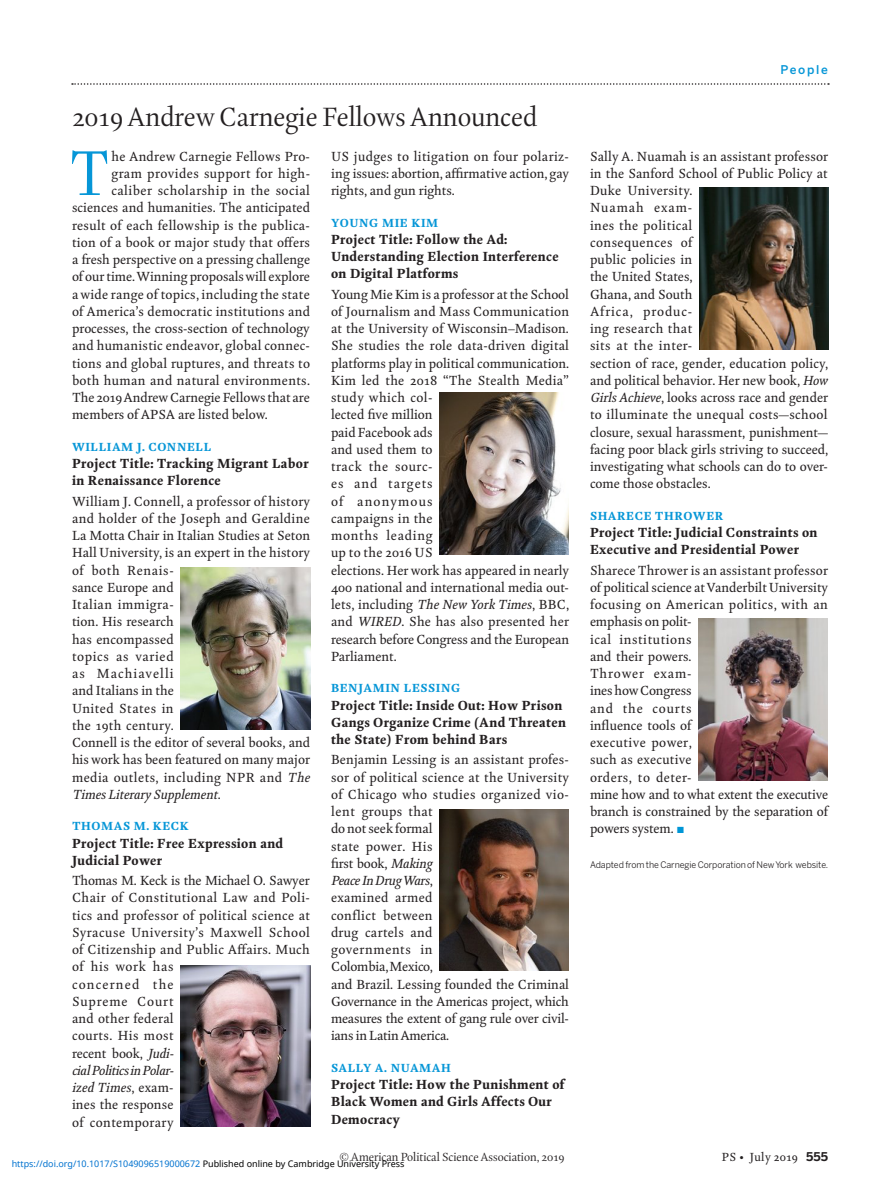
<style>
.page{position:relative;width:891px;height:1188px;background:#fff}
.page>*{position:absolute;margin:0;border:0;box-sizing:border-box;transform-origin:0 0}
._02_Text_3LineDropCa{font:64.65px "Kingfisher Display";color:#0696d7}
.People01_Head{font:27px "Kingfisher Display";letter-spacing:-.005em;color:#231f20}
._01_Text_NoIndent{font:13.5px/17.2px "Kingfisher";letter-spacing:.005em;color:#231f20}
._05_SubheadB{font:800 13.5px/17.2px "Kingfisher";letter-spacing:.025em;color:#231f20}
._02_Text_3LineDropCa-2{font:13.5px "Kingfisher";letter-spacing:.015em;color:#231f20}
._02_Text_3LineDropCa-3{font:13.5px "Kingfisher";letter-spacing:-.005em;color:#231f20}
._02_Text_3LineDropCa-4{font:13.5px "Kingfisher";letter-spacing:-.01em;color:#231f20}
._05_SubheadA{font:800 12px "Kingfisher";letter-spacing:.045em;color:#0696d7}
.t1{font:12px "Kingfisher Display";letter-spacing:-.005em;color:#231f20}
.t2{font:12px "Kingfisher";letter-spacing:.025em;color:#231f20}
.t3{font:500 12px "Benton Sans";letter-spacing:.145em;color:#0696d7}
.t4{font:9px "Noto Sans";color:#0172cf}
._01_Text{font:9px "Benton Sans";letter-spacing:-.005em;color:#231f20}
.s1{font-style:italic}
.s2{font-family:"Times New Roman";color:#0096d6}
.s3{font-family:"Benton Sans";font-weight:700}
.s4{color:#000}
</style>
<div class="page">
<svg style="left:72px;top:83px;width:757px;height:2px"></svg>
<img style="left:181px;top:568px;width:129px;height:161px">
<img style="left:180px;top:965px;width:130px;height:162px">
<img style="left:439px;top:393px;width:130px;height:161px">
<img style="left:439px;top:809px;width:130px;height:162px">
<img style="left:699px;top:188px;width:130px;height:161px">
<img style="left:698px;top:619px;width:130px;height:161px">
<p class="People01_Head" style="left:72px;top:98px;width:467px">2019 Andrew Carnegie Fellows Announced</p>
<p class="_02_Text_3LineDropCa" style="left:69px;top:128px;width:43px">T</p>
<p class="_02_Text_3LineDropCa-2" style="left:111px;top:146px;width:200px">he Andrew Carnegie Fellows Pro-</p>
<p class="_02_Text_3LineDropCa-2" style="left:111px;top:164px;width:200px">gram provides support for high-</p>
<p class="_02_Text_3LineDropCa-2" style="left:111px;top:181px;width:200px">caliber scholarship in the social</p>
<p class="_02_Text_3LineDropCa-2" style="left:72px;top:198px;width:240px">sciences and humanities. The anticipated</p>
<p class="_02_Text_3LineDropCa-2" style="left:72px;top:215px;width:240px">result of each fellowship is the publica-</p>
<p class="_02_Text_3LineDropCa-2" style="left:72px;top:233px;width:240px">tion of a book or major study that offers</p>
<p class="_02_Text_3LineDropCa-3" style="left:72px;top:250px;width:240px">a fresh perspective on a pressing challenge</p>
<p class="_02_Text_3LineDropCa-3" style="left:72px;top:267px;width:240px">of our time. Winning proposals will explore</p>
<p class="_02_Text_3LineDropCa-2" style="left:72px;top:284px;width:239px">a wide range of topics, including the state</p>
<p class="_02_Text_3LineDropCa-2" style="left:72px;top:302px;width:240px">of America’s democratic institutions and</p>
<p class="_02_Text_3LineDropCa-3" style="left:72px;top:319px;width:239px">processes, the cross-section of technology</p>
<p class="_02_Text_3LineDropCa-2" style="left:72px;top:336px;width:240px">and humanistic endeavor, global connec-</p>
<p class="_02_Text_3LineDropCa-2" style="left:72px;top:353px;width:240px">tions and global ruptures, and threats to</p>
<p class="_02_Text_3LineDropCa-2" style="left:72px;top:371px;width:240px">both human and natural environments.</p>
<p class="_02_Text_3LineDropCa-4" style="left:72px;top:388px;width:239px">The 2019 Andrew Carnegie Fellows that are</p>
<p class="_02_Text_3LineDropCa-3" style="left:72px;top:405px;width:197px">members of APSA are listed below.</p>
<p class="_05_SubheadA" style="left:72px;top:438px;width:141px">WILLIAM J. CONNELL</p>
<p class="_05_SubheadB" style="left:72px;top:454px;width:238px">Project Title: Tracking Migrant Labor in Renaissance Florence</p>
<p class="_01_Text_NoIndent" style="left:72px;top:492px;width:240px">William J. Connell, a professor of history and holder of the Joseph and Geraldine<br>La Motta Chair in Italian Studies at Seton<br>Hall University, is an expert in the history of both Renais-<br>sance Europe and<br>Italian immigra-<br>tion. His research<br>has encompassed<br>topics as varied<br>as Machiavelli<br>and Italians in the<br>United States in<br>the 19th century.<br>Connell is the editor of several books, and his work has been featured on many major media outlets, including NPR and <span class="s1">The<br>Times Literary Supplement</span>.</p>
<p class="_05_SubheadA" style="left:72px;top:818px;width:118px">THOMAS M. KECK</p>
<p class="_05_SubheadB" style="left:72px;top:834px;width:213px">Project Title: Free Expression and<br>Judicial Power</p>
<p class="_01_Text_NoIndent" style="left:72px;top:871px;width:240px">Thomas M. Keck is the Michael O. Sawyer<br>Chair of Constitutional Law and Poli&shy;tics and professor of political science at<br>Syracuse University’s Maxwell School of Citizenship and Public Affairs. Much of his work has<br>concerned the<br>Supreme Court<br>and other federal<br>courts. His most<br>recent book, <span class="s1">Judi-<br>cial Politics in Polar-<br>ized Times</span>, exam-<br>ines the response<br>of contemporary</p>
<p class="_01_Text_NoIndent" style="left:331px;top:147px;width:240px;text-align:justify">US judges to litigation on four polariz&shy;ing issues: abortion, affirmative action, gay rights, and gun rights.</p>
<p class="_05_SubheadA" style="left:331px;top:214px;width:109px">YOUNG MIE KIM</p>
<p class="_05_SubheadB" style="left:331px;top:230px;width:229px">Project Title: Follow the Ad:<br>Understanding Election Interference on Digital Platforms</p>
<p class="_01_Text_NoIndent" style="left:331px;top:285px;width:240px">Young Mie Kim is a professor at the School of Journalism and Mass Communication at the University of Wisconsin–Madison.<br>She studies the role data-driven digital platforms play in political communication.<br>Kim led the 2018 “The Stealth Media” study which col-<br>lected five million<br>paid Facebook ads<br>and used them to<br>track the sourc-<br>es and targets<br>of anonymous<br>campaigns in the<br>months leading<br>up to the 2016 US<br>elections. Her work has appeared in nearly<br>400 national and international media out&shy;lets, including <span class="s1">The New York Times</span>, BBC, and <span class="s1">WIRED</span>. She has also presented her research before Congress and the European<br>Parliament.</p>
<p class="_05_SubheadA" style="left:331px;top:680px;width:131px">BENJAMIN LESSING</p>
<p class="_05_SubheadB" style="left:331px;top:696px;width:236px">Project Title: Inside Out: How Prison<br>Gangs Organize Crime (And Threaten the State) From behind Bars</p>
<p class="_01_Text_NoIndent" style="left:331px;top:751px;width:240px">Benjamin Lessing is an assistant profes&shy;sor of political science at the University of Chicago who studies organized vio&shy;lent groups that<br>do not seek formal<br>state power. His<br>first book, <span class="s1">Making<br>Peace In Drug Wars</span>,<br>examined armed<br>conflict between<br>drug cartels and<br>governments in<br>Colombia, Mexico,<br>and Brazil. Lessing founded the Criminal<br>Governance in the Americas project, which measures the extent of gang rule over civil&shy;ians in Latin America.</p>
<p class="_05_SubheadA" style="left:331px;top:1059px;width:121px">SALLY A. NUAMAH</p>
<p class="_05_SubheadB" style="left:331px;top:1075px;width:235px">Project Title: How the Punishment of<br>Black Women and Girls Affects Our<br>Democracy</p>
<p class="t3" style="left:781px;top:63px;width:49px">People</p>
<p class="_01_Text_NoIndent" style="left:590px;top:147px;width:240px">Sally A. Nuamah is an assistant professor in the Sanford School of Public Policy at<br>Duke University.<br>Nuamah exam-<br>ines the political<br>consequences of<br>public policies in<br>the United States,<br>Ghana, and South<br>Africa, produc-<br>ing research that<br>sits at the inter-<br>section of race, gender, education policy, and political behavior. Her new book, <span class="s1">How<br>Girls Achieve</span>, looks across race and gender to illuminate the unequal costs—school closure, sexual harassment, punishment— facing poor black girls striving to succeed, investigating what schools can do to over&shy;come those obstacles.</p>
<p class="_05_SubheadA" style="left:590px;top:507px;width:135px">SHARECE THROWER</p>
<p class="_05_SubheadB" style="left:590px;top:523px;width:229px">Project Title: Judicial Constraints on<br>Executive and Presidential Power</p>
<p class="_01_Text_NoIndent" style="left:590px;top:561px;width:240px">Sharece Thrower is an assistant professor of political science at Vanderbilt University focusing on American politics, with an emphasis on polit-<br>ical institutions<br>and their powers.<br>Thrower exam-<br>ines how Congress<br>and the courts<br>influence tools of<br>executive power,<br>such as executive<br>orders, to deter-<br>mine how and to what extent the executive branch is constrained by the separation of powers system. <span class="s2">■</span></p>
<p class="_01_Text" style="left:590px;top:859px;width:240px">Adapted from the Carnegie Corporation of New York website.</p>
<p class="t1" style="left:340px;top:1148px;width:226px">© American Political Science Association, 2019</p>
<p class="t2" style="left:722px;top:1149px;width:108px">PS • July 2019 <span class="s3">555</span></p>
<p class="t4" style="left:12px;top:1157px;width:394px">https://doi.org/10.1017/S1049096519000672 <span class="s4">Published online by Cambridge University Press</span></p>
</div>
